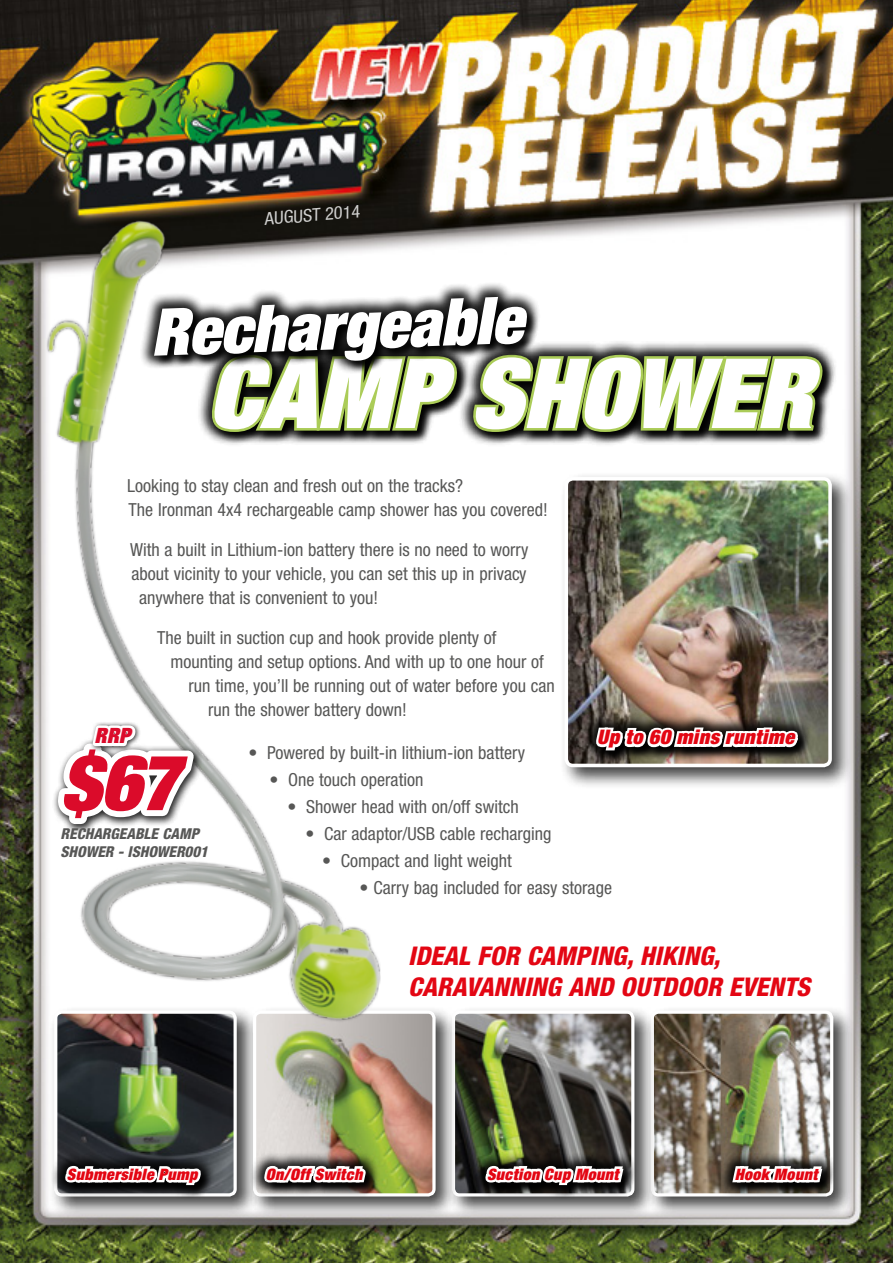
<style>
.page{position:relative;width:893px;height:1263px;background:#fff}
.page>*{position:absolute;margin:0;border:0;box-sizing:border-box;transform-origin:0 0}
.t1{font:italic 900 expanded 97.05px "Helvetica Neue";color:#fff}
.t2{font:italic 900 condensed 77.25px "Helvetica Neue LT Std";color:#db0b2a}
.t3{font:italic 900 expanded 65.4px "Helvetica Neue";color:#fff}
.t4{font:italic 800 condensed 25.8px/30.9px "Helvetica Neue";color:#e30613}
.t5{font:italic 900 condensed 21.15px "Helvetica Neue LT Std";color:#db0b2a}
.t6{font:italic 900 expanded 20.1px "Helvetica Neue";letter-spacing:.03em;color:#e30613}
.t7{font:condensed 18px/24px "Helvetica Neue";color:#575756}
.t8{font:condensed 17.55px "Helvetica Neue";color:#fff;scale:1.05 1}
.t9{font:italic 900 expanded 15.75px "Helvetica Neue";letter-spacing:.03em;color:#e30613}
.t10{font:italic 800 condensed 15px/18px "Helvetica Neue LT Std";color:#575756}
</style>
<div class="page">
<img style="left:0;top:0;width:893px;height:1263px">
<div style="left:49px;top:1005px;width:210px;height:214px;background:#000;opacity:.75"></div>
<img style="left:58px;top:1041px;width:175px;height:151px">
<div style="left:54px;top:1010px;width:183px;height:186px;border:3px solid #fff;border-radius:6px"></div>
<div style="left:50px;top:1151px;width:166px;height:49px;background:#000;opacity:.9"></div>
<svg style="left:63px;top:1115px;width:141px;height:79px"></svg>
<div style="left:646px;top:1005px;width:210px;height:214px;background:#000;opacity:.75"></div>
<img style="left:657px;top:1014px;width:172px;height:178px">
<div style="left:651px;top:1010px;width:182px;height:186px;border:3px solid #fff;border-radius:6px"></div>
<div style="left:717px;top:1151px;width:120px;height:47px;background:#000;opacity:.9"></div>
<img style="left:729px;top:1125px;width:96px;height:78px">
<div style="left:447px;top:1005px;width:210px;height:214px;background:#000;opacity:.75"></div>
<img style="left:458px;top:1014px;width:172px;height:178px">
<div style="left:452px;top:1010px;width:182px;height:186px;border:3px solid #fff;border-radius:6px"></div>
<div style="left:470px;top:1151px;width:168px;height:49px;background:#000;opacity:.9"></div>
<svg style="left:483px;top:1115px;width:143px;height:88px"></svg>
<div style="left:248px;top:1005px;width:210px;height:214px;background:#000;opacity:.75"></div>
<img style="left:257px;top:1014px;width:175px;height:178px">
<div style="left:253px;top:1010px;width:183px;height:186px;border:3px solid #fff;border-radius:6px"></div>
<div style="left:249px;top:1151px;width:132px;height:47px;background:#000;opacity:.9"></div>
<svg style="left:261px;top:1130px;width:108px;height:78px"></svg>
<img style="left:22px;top:183px;width:373px;height:858px">
<div style="left:197px;top:340px;width:641px;height:107px;background:#000;opacity:.9"></div>
<svg style="left:137px;top:279px;width:691px;height:156px"></svg>
<div style="left:560px;top:472px;width:294px;height:318px;background:#000;opacity:.75"></div>
<img style="left:570px;top:482px;width:257px;height:280px">
<div style="left:565px;top:477px;width:267px;height:290px;border:4px solid #fff;border-radius:7px"></div>
<div style="left:581px;top:712px;width:232px;height:54px;background:#000;opacity:.9"></div>
<img style="left:592px;top:680px;width:209px;height:106px">
<div style="left:52px;top:738px;width:152px;height:97px;background:#fff"></div>
<div style="left:89px;top:721px;width:53px;height:31px;background:#fefefe"></div>
<svg style="left:55px;top:722px;width:148px;height:110px"></svg>
<p class="t8" style="left:264px;top:209px;width:93px;rotate:-5deg">AUGUST 2014</p>
<h3 class="t3" style="left:149px;top:291px;width:374px;rotate:-2deg">Rechargeable</h3>
<h1 class="t1" style="left:208px;top:331px;width:605px">CAMP SHOWER</h1>
<p class="t7" style="left:127px;top:473px;width:422px">Looking to stay clean and fresh out on the tracks?<br>The Ironman 4x4 rechargeable camp shower has you covered!</p>
<p class="t7" style="left:130px;top:537px;width:400px">With a built in Lithium-ion battery there is no need to worry</p>
<p class="t7" style="left:132px;top:561px;width:396px">about vicinity to your vehicle, you can set this up in privacy</p>
<p class="t7" style="left:139px;top:585px;width:240px">anywhere that is convenient to you!</p>
<p class="t7" style="left:157px;top:626px;width:341px">The built in suction cup and hook provide plenty of</p>
<p class="t7" style="left:171px;top:650px;width:375px">mounting and setup options. And with up to one hour of</p>
<p class="t7" style="left:189px;top:674px;width:368px">run time, you’ll be running out of water before you can</p>
<p class="t7" style="left:208px;top:698px;width:200px">run the shower battery down!</p>
<p class="t7" style="left:249px;top:741px;width:278px">• Powered by built-in lithium-ion battery</p>
<p class="t7" style="left:270px;top:768px;width:155px">• One touch operation</p>
<p class="t7" style="left:288px;top:795px;width:233px">• Shower head with on/off switch</p>
<p class="t7" style="left:306px;top:822px;width:247px">• Car adaptor/USB cable recharging</p>
<p class="t7" style="left:322px;top:849px;width:191px">• Compact and light weight</p>
<p class="t7" style="left:360px;top:876px;width:254px">• Carry bag included for easy storage</p>
<p class="t5" style="left:95px;top:722px;width:38px">RRP</p>
<p class="t6" style="left:597px;top:724px;width:198px">Up to 60 mins runtime</p>
<h2 class="t2" style="left:61px;top:733px;width:119px">$67</h2>
<p class="t10" style="left:61px;top:825px;width:149px">RECHARGEABLE CAMP<br>SHOWER - ISHOWER001</p>
<h3 class="t4" style="left:408px;top:940px;width:403px">IDEAL FOR CAMPING, HIKING,<br>CARAVANNING AND OUTDOOR EVENTS</h3>
<p class="t9" style="left:67px;top:1164px;width:132px">Submersible Pump</p>
<p class="t9" style="left:266px;top:1164px;width:98px">On/Off Switch</p>
<p class="t9" style="left:487px;top:1164px;width:133px">Suction Cup Mount</p>
<p class="t9" style="left:735px;top:1164px;width:84px">Hook Mount</p>
</div>
